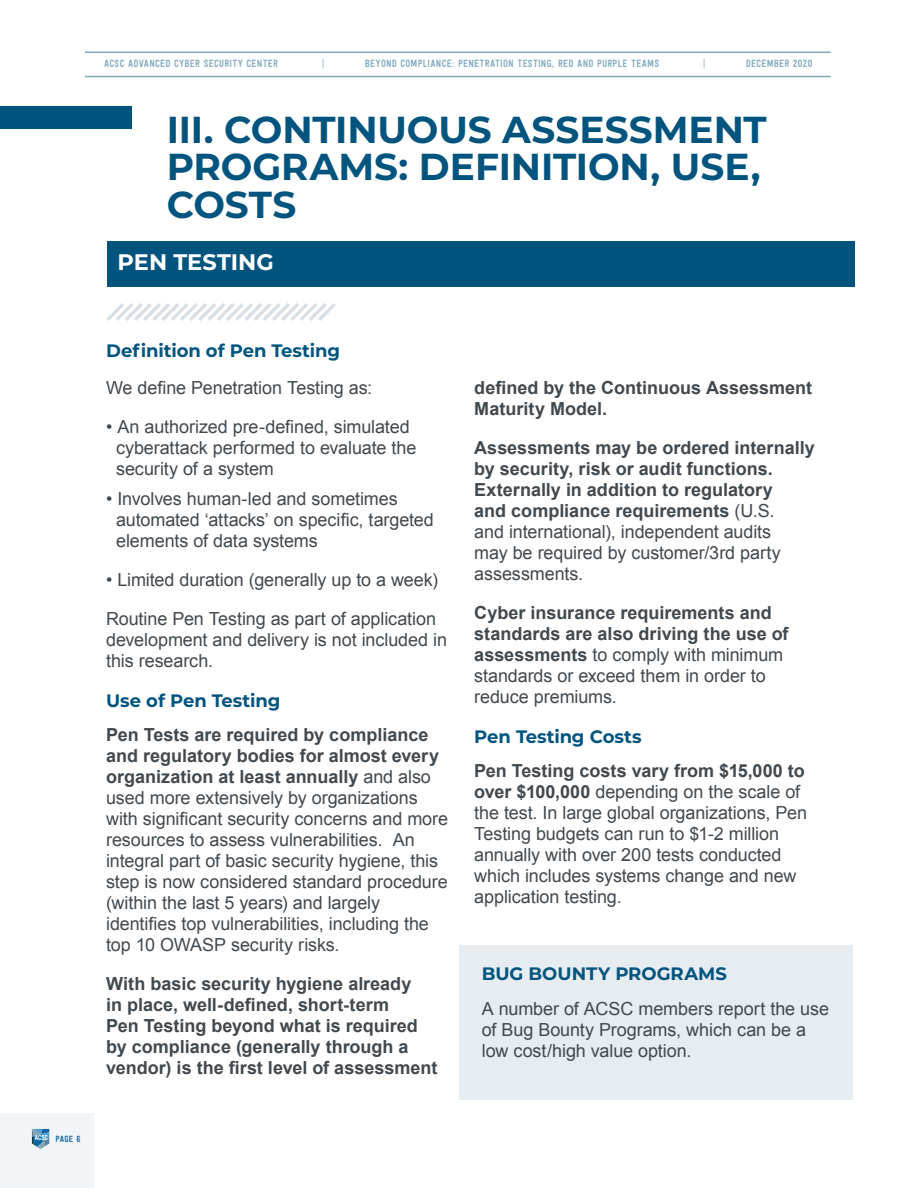
<style>
.page{position:relative;width:918px;height:1188px;background:#fff}
.page>*{position:absolute;margin:0;border:0;box-sizing:border-box;transform-origin:0 0}
.t1{font:700 37.5px/37.5px "Montserrat";letter-spacing:-.005em;color:#00547e}
.t2{font:700 22.5px "Montserrat";color:#fff}
.Body_Copy_-_indent{font:18px/21px "Arial";letter-spacing:-.005em;color:#42494e}
.Body_Copy_-_indent-2{font:700 18px/21px "Arial";color:#42494e}
.t3{font:700 18px "Montserrat";letter-spacing:-.005em;color:#00547e}
.t4{font:10.5px "Festivo Letters No 19";letter-spacing:.015em;color:#00547e}
.Body_Copy_-_indent-3{font:9px "Festivo Letters No 19";color:#0f66a1}
.s1{font-weight:700}
.s2{font-weight:400}
</style>
<div class="page">
<div style="left:0;top:1114px;width:94px;height:74px;background:#f1f5f7"></div>
<hr style="left:85px;top:76px;width:746px;height:1px;background:#00547e">
<hr style="left:85px;top:52px;width:746px;height:1px;background:#00547e">
<svg style="left:32px;top:1129px;width:17px;height:20px"></svg>
<div style="left:0;top:106px;width:131px;height:22px;background:#00547e"></div>
<div style="left:107px;top:241px;width:747px;height:46px;background:#00547e"></div>
<svg style="left:106px;top:303px;width:230px;height:18px"></svg>
<div style="left:459px;top:945px;width:394px;height:154px;background:#e6ecf0"></div>
<hr style="left:917px;top:928px;width:1px;height:260px;background:#f1f5f7">
<p class="t4" style="left:104px;top:57px;width:176px">ACSC ADVANCED CYBER SECURITY CENTER</p>
<p class="t4" style="left:322px;top:57px;width:4px">|</p>
<p class="t4" style="left:365px;top:57px;width:296px">BEYOND COMPLIANCE: PENETRATION TESTING, RED AND PURPLE TEAMS</p>
<p class="t4" style="left:703px;top:57px;width:4px">|</p>
<p class="t4" style="left:746px;top:57px;width:68px">DECEMBER 2020</p>
<h3 class="t1" style="left:167px;top:109px;width:602px">III. CONTINUOUS ASSESSMENT<br>PROGRAMS: DEFINITION, USE,<br>COSTS</h3>
<h3 class="t2" style="left:118px;top:246px;width:158px">PEN TESTING</h3>
<p class="Body_Copy_-_indent-3" style="left:56px;top:1133px;width:26px">PAGE 6</p>
<h5 class="t3" style="left:106px;top:337px;width:235px">Definition of Pen Testing</h5>
<p class="Body_Copy_-_indent" style="left:106px;top:377px;width:268px">We define Penetration Testing as:</p>
<p class="Body_Copy_-_indent" style="left:116px;top:416px;width:302px;text-indent:-10px">• An authorized pre-defined, simulated cyberattack performed to evaluate the security of a system</p>
<p class="Body_Copy_-_indent" style="left:116px;top:488px;width:319px;text-indent:-10px">• Involves human-led and sometimes automated ‘attacks’ on specific, targeted elements of data systems</p>
<p class="Body_Copy_-_indent" style="left:106px;top:569px;width:333px">• Limited duration (generally up to a week)</p>
<p class="Body_Copy_-_indent" style="left:106px;top:608px;width:342px">Routine Pen Testing as part of application development and delivery is not included in this research.</p>
<h5 class="t3" style="left:106px;top:687px;width:176px">Use of Pen Testing</h5>
<p class="Body_Copy_-_indent" style="left:106px;top:725px;width:344px"><span class="s1">Pen Tests are required by compliance and regulatory bodies for almost every organization at least annually</span> and also used more extensively by organizations with significant security concerns and more resources to assess vulnerabilities. An integral part of basic security hygiene, this step is now considered standard procedure (within the last 5 years) and largely identifies top vulnerabilities, including the top 10 OWASP security risks.</p>
<p class="Body_Copy_-_indent-2" style="left:106px;top:974px;width:333px">With basic security hygiene already<br>in place, well-defined, short-term<br>Pen Testing beyond what is required by compliance (generally through a vendor) is the first level of assessment</p>
<p class="Body_Copy_-_indent-2" style="left:474px;top:378px;width:339px">defined by the Continuous Assessment<br>Maturity Model.</p>
<p class="Body_Copy_-_indent-2" style="left:474px;top:438px;width:342px">Assessments may be ordered internally by security, risk or audit functions.<br>Externally in addition to regulatory<br>and compliance requirements <span class="s2">(U.S.<br>and international), independent audits<br>may be required by customer/3rd party assessments.</span></p>
<p class="Body_Copy_-_indent-2" style="left:474px;top:603px;width:316px">Cyber insurance requirements and standards are also driving the use of assessments <span class="s2">to comply with minimum standards or exceed them in order to reduce premiums.</span></p>
<h5 class="t3" style="left:474px;top:723px;width:169px">Pen Testing Costs</h5>
<p class="Body_Copy_-_indent" style="left:474px;top:761px;width:334px"><span class="s1">Pen Testing costs vary from $15,000 to over $100,000</span> depending on the scale of the test. In large global organizations, Pen Testing budgets can run to $1-2 million annually with over 200 tests conducted which includes systems change and new application testing.</p>
<h5 class="t3" style="left:482px;top:961px;width:247px">BUG BOUNTY PROGRAMS</h5>
<p class="Body_Copy_-_indent" style="left:482px;top:998px;width:349px">A number of ACSC members report the use of Bug Bounty Programs, which can be a low cost/high value option.</p>
</div>
